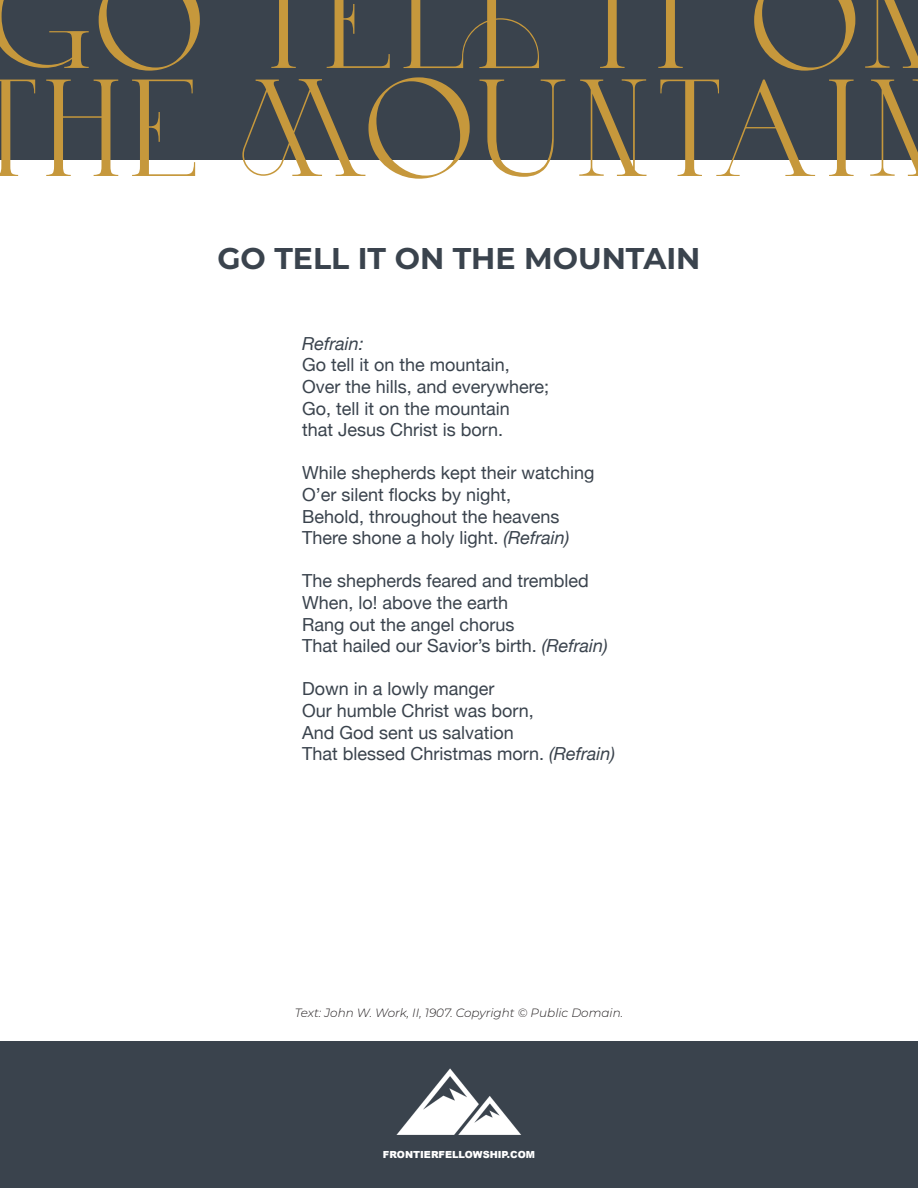
<style>
.page{position:relative;width:918px;height:1188px;background:#fff}
.page>*{position:absolute;margin:0;border:0;box-sizing:border-box;transform-origin:0 0}
.t1{font:138px/108px "Monte Carlo";color:#c6983c}
.t2{font:700 30px "Montserrat";color:#3a434d}
.t3{font:18px/21.6px "Helvetica Neue";color:#3a434d}
.t4{font:italic 18px "Helvetica Neue";color:#3a434d}
.t5{font:italic 300 12px "Montserrat";color:#231f20}
.t6{font:900 9.75px "Arial";color:#fff}
.s1{font-style:italic}
</style>
<div class="page">
<div style="left:0;top:0;width:918px;height:159px;background:#3a434d"></div>
<div style="left:0;top:1041px;width:918px;height:147px;background:#3a434d"></div>
<img style="left:397px;top:1069px;width:124px;height:65px">
<h1 class="t1" style="left:-30px;top:-40px;width:976px">GO TELL IT ON<br>THE MOUNTAIN</h1>
<h2 class="t2" style="left:217px;top:237px;width:485px">GO TELL IT ON THE MOUNTAIN</h2>
<p class="t4" style="left:302px;top:330px;width:63px">Refrain:</p>
<p class="t3" style="left:302px;top:355px;width:249px">Go tell it on the mountain,<br>Over the hills, and everywhere;<br>Go, tell it on the mountain<br>that Jesus Christ is born.</p>
<p class="t3" style="left:302px;top:463px;width:294px">While shepherds kept their watching O’er silent flocks by night,<br>Behold, throughout the heavens There shone a holy light. <span class="s1">(Refrain)</span></p>
<p class="t3" style="left:302px;top:571px;width:307px">The shepherds feared and trembled<br>When, lo! above the earth<br>Rang out the angel chorus<br>That hailed our Savior’s birth. <span class="s1">(Refrain)</span></p>
<p class="t3" style="left:302px;top:679px;width:315px">Down in a lowly manger<br>Our humble Christ was born,<br>And God sent us salvation<br>That blessed Christmas morn. <span class="s1">(Refrain)</span></p>
<p class="t5" style="left:295px;top:1004px;width:330px">Text: John W. Work, II, 1907. Copyright © Public Domain.</p>
<p class="t6" style="left:383px;top:1147px;width:154px">FRONTIERFELLOWSHIP.COM</p>
</div>
